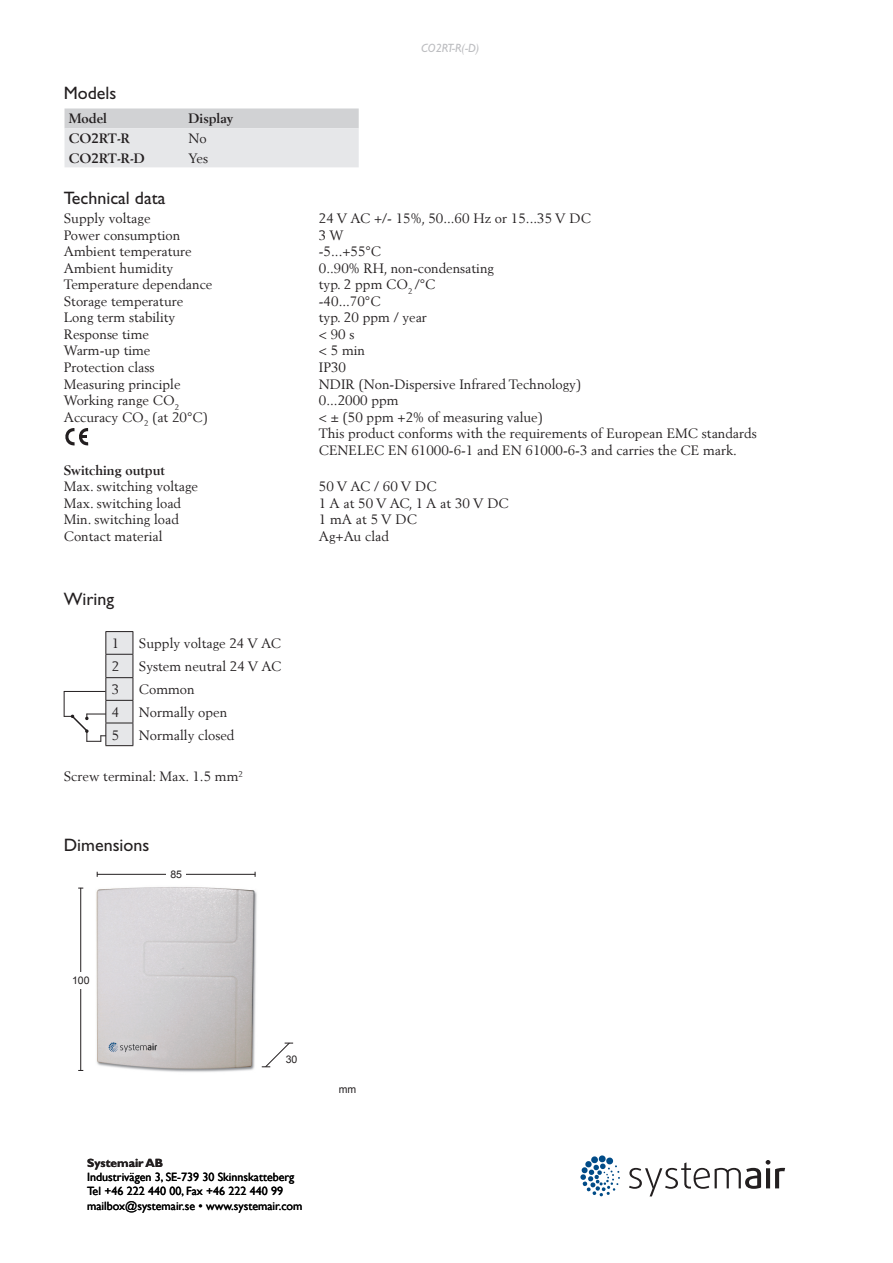
<style>
.page{position:relative;width:893px;height:1263px;background:#fff}
.page>*{position:absolute;margin:0;border:0;box-sizing:border-box;transform-origin:0 0}
.H_gill_mid{font:18px "Gill Sans";color:#231f20}
.body_2_tab{font:13.5px/16.5px "Berling";color:#231f20}
.body{font:13.5px "Berling";color:#231f20}
.H_berling_small_bold{font:700 13.5px "Berling";color:#231f20}
.connection_txt{font:13.5px "Berling";color:#231f20}
.t1{font:12px "Gill Sans";color:#000}
.t2{font:italic 12px "Gill Sans";color:#bcbdc0}
.t3{font:700 12px "Gill Sans";color:#231f20}
.installationstext{font:10.5px "Arial";color:#231f20}
</style>
<div class="page">
<svg style="left:629px;top:1160px;width:156px;height:36px"></svg>
<svg style="left:580px;top:1155px;width:40px;height:41px"></svg>
<svg style="left:64px;top:631px;width:70px;height:115px"></svg>
<svg style="left:64px;top:108px;width:295px;height:59px;background:#dfe0e2"></svg>
<svg style="left:65px;top:428px;width:23px;height:18px"></svg>
<img style="left:96px;top:887px;width:161px;height:185px">
<svg style="left:262px;top:1042px;width:31px;height:26px"></svg>
<hr style="left:80px;top:888px;width:1px;height:182px;background:#231f20">
<div style="left:71px;top:972px;width:19px;height:17px;background:#fff"></div>
<hr style="left:97px;top:874px;width:158px;height:1px;background:#231f20">
<div style="left:167px;top:866px;width:19px;height:17px;background:#fff"></div>
<p class="t2" style="left:421px;top:41px;width:60px">CO2RT-R(-D)</p>
<p class="H_gill_mid" style="left:64px;top:82px;width:54px">Models</p>
<p class="H_berling_small_bold" style="left:69px;top:110px;width:40px">Model</p>
<p class="H_berling_small_bold" style="left:189px;top:110px;width:46px">Display</p>
<p class="H_berling_small_bold" style="left:69px;top:130px;width:63px">CO2RT-R</p>
<p class="body" style="left:189px;top:130px;width:20px">No</p>
<p class="H_berling_small_bold" style="left:69px;top:150px;width:78px">CO2RT-R-D</p>
<p class="body" style="left:189px;top:150px;width:21px">Yes</p>
<p class="H_gill_mid" style="left:64px;top:187px;width:103px">Technical data</p>
<p class="body_2_tab" style="left:64px;top:210px;width:88px">Supply voltage</p>
<p class="body_2_tab" style="left:319px;top:210px;width:274px">24 V AC +/- 15%, 50...60 Hz or 15...35 V DC</p>
<p class="body_2_tab" style="left:64px;top:227px;width:118px">Power consumption</p>
<p class="body_2_tab" style="left:319px;top:227px;width:26px">3 W</p>
<p class="body_2_tab" style="left:64px;top:243px;width:129px">Ambient temperature</p>
<p class="body_2_tab" style="left:319px;top:243px;width:64px">-5...+55°C</p>
<p class="body_2_tab" style="left:64px;top:260px;width:111px">Ambient humidity</p>
<p class="body_2_tab" style="left:319px;top:260px;width:177px">0..90% RH, non-condensating</p>
<p class="body_2_tab" style="left:64px;top:276px;width:150px">Temperature dependance</p>
<p class="body_2_tab" style="left:319px;top:276px;width:118px">typ. 2 ppm CO<sub>2</sub> /°C</p>
<p class="body_2_tab" style="left:64px;top:293px;width:121px">Storage temperature</p>
<p class="body_2_tab" style="left:319px;top:293px;width:63px">-40...70°C</p>
<p class="body_2_tab" style="left:64px;top:309px;width:113px">Long term stability</p>
<p class="body_2_tab" style="left:319px;top:309px;width:110px">typ. 20 ppm / year</p>
<p class="body_2_tab" style="left:64px;top:326px;width:87px">Response time</p>
<p class="body_2_tab" style="left:319px;top:326px;width:37px">&lt; 90 s</p>
<p class="body_2_tab" style="left:64px;top:342px;width:88px">Warm-up time</p>
<p class="body_2_tab" style="left:319px;top:342px;width:48px">&lt; 5 min</p>
<p class="body_2_tab" style="left:64px;top:359px;width:92px">Protection class</p>
<p class="body_2_tab" style="left:319px;top:359px;width:29px">IP30</p>
<p class="body_2_tab" style="left:64px;top:375px;width:118px">Measuring principle</p>
<p class="body_2_tab" style="left:319px;top:375px;width:264px">NDIR (Non-Dispersive Infrared Technology)</p>
<p class="body_2_tab" style="left:64px;top:392px;width:117px">Working range CO<sub>2</sub></p>
<p class="body_2_tab" style="left:319px;top:392px;width:81px">0...2000 ppm</p>
<p class="body_2_tab" style="left:64px;top:408px;width:146px">Accuracy CO<sub>2</sub> (at 20°C)</p>
<p class="body_2_tab" style="left:319px;top:408px;width:226px">&lt; ± (50 ppm +2% of measuring value)</p>
<p class="body_2_tab" style="left:319px;top:425px;width:439px">This product conforms with the requirements of European EMC standards<br>CENELEC EN 61000-6-1 and EN 61000-6-3 and carries the CE mark.</p>
<p class="H_berling_small_bold" style="left:64px;top:462px;width:103px">Switching output</p>
<p class="body_2_tab" style="left:64px;top:478px;width:136px">Max. switching voltage</p>
<p class="body_2_tab" style="left:319px;top:478px;width:119px">50 V AC / 60 V DC</p>
<p class="body_2_tab" style="left:64px;top:494px;width:119px">Max. switching load</p>
<p class="body_2_tab" style="left:319px;top:494px;width:191px">1 A at 50 V AC, 1 A at 30 V DC</p>
<p class="body_2_tab" style="left:64px;top:511px;width:117px">Min. switching load</p>
<p class="body_2_tab" style="left:319px;top:511px;width:100px">1 mA at 5 V DC</p>
<p class="body_2_tab" style="left:64px;top:527px;width:100px">Contact material</p>
<p class="body_2_tab" style="left:319px;top:527px;width:72px">Ag+Au clad</p>
<p class="H_gill_mid" style="left:64px;top:589px;width:52px">Wiring</p>
<p class="connection_txt" style="left:112px;top:635px;width:9px">1</p>
<p class="body" style="left:139px;top:635px;width:144px">Supply voltage 24 V AC</p>
<p class="connection_txt" style="left:112px;top:658px;width:9px">2</p>
<p class="body" style="left:139px;top:658px;width:144px">System neutral 24 V AC</p>
<p class="connection_txt" style="left:112px;top:681px;width:9px">3</p>
<p class="body" style="left:139px;top:681px;width:57px">Common</p>
<p class="connection_txt" style="left:112px;top:704px;width:9px">4</p>
<p class="body" style="left:139px;top:704px;width:90px">Normally open</p>
<p class="connection_txt" style="left:112px;top:727px;width:9px">5</p>
<p class="body" style="left:139px;top:727px;width:97px">Normally closed</p>
<p class="body" style="left:64px;top:768px;width:181px">Screw terminal: Max. 1.5 mm<sup>2</sup></p>
<p class="H_gill_mid" style="left:64px;top:835px;width:87px">Dimensions</p>
<p class="installationstext" style="left:170px;top:867px;width:13px">85</p>
<p class="installationstext" style="left:72px;top:973px;width:19px">100</p>
<p class="installationstext" style="left:286px;top:1052px;width:13px">30</p>
<p class="t3" style="left:87px;top:1155px;width:78px">Systemair AB</p>
<p class="t1" style="left:87px;top:1170px;width:209px">Industrivägen 3, SE-739 30 Skinnskatteberg</p>
<p class="t1" style="left:87px;top:1184px;width:198px">Tel +46 222 440 00, Fax +46 222 440 99</p>
<p class="t1" style="left:87px;top:1199px;width:217px">mailbox@systemair.se • www.systemair.com</p>
<p class="installationstext" style="left:339px;top:1082px;width:19px">mm</p>
</div>
